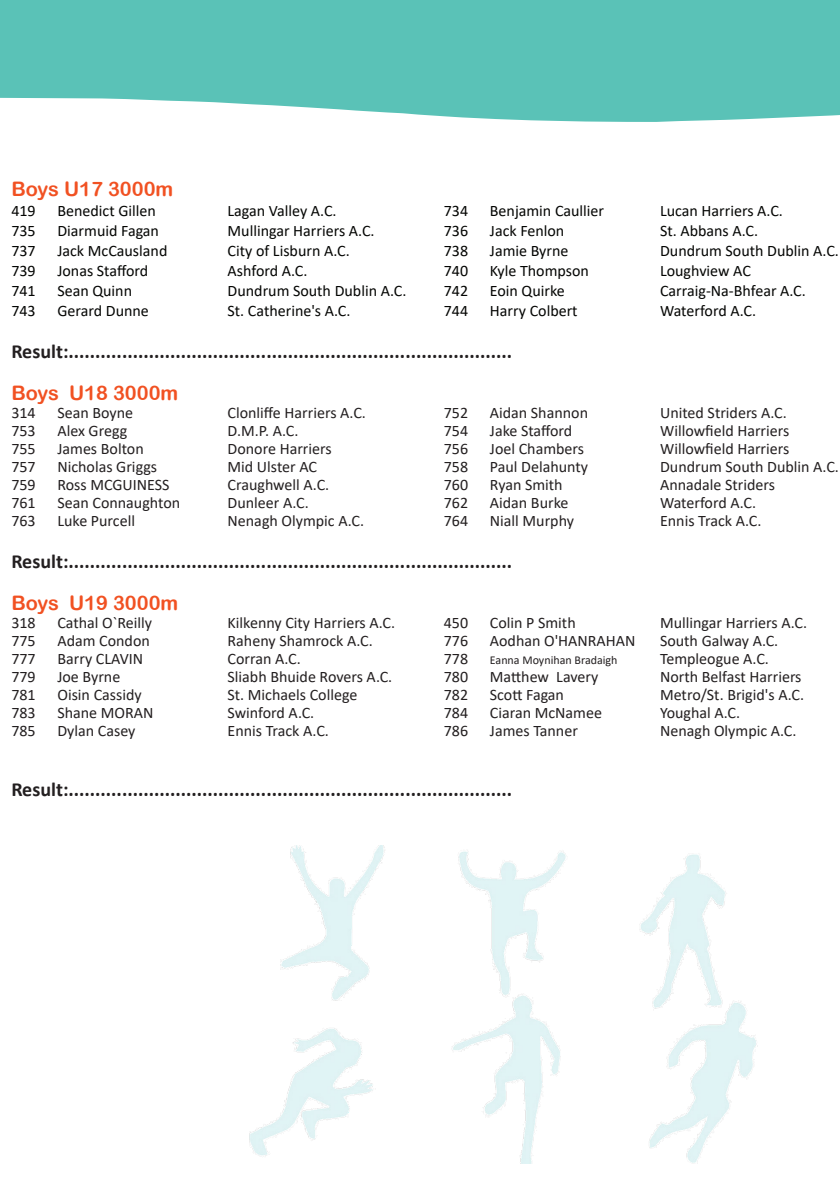
<style>
.page{position:relative;width:840px;height:1191px;background:#fff}
.page>*{position:absolute;margin:0;border:0;box-sizing:border-box;transform-origin:0 0}
.t1{font:700 20px "Calibri";color:#231f20}
.t2{font:20px "Arial Rounded MT Bold";color:#f15122}
.t3{font:16px "Calibri";color:#231f20}
.t4{font:16px "Calibri";color:#040503}
.t5{font:12px "Calibri";color:#231f20}
</style>
<div class="page">
<img style="left:249px;top:846px;width:509px;height:317px">
<svg style="left:0;top:0;width:839px;height:122px;fill:#5ac2b7"></svg>
<p class="t2" style="left:11px;top:177px;width:163px">Boys U17 3000m</p>
<p class="t4" style="left:11px;top:200px;width:26px">419</p>
<p class="t4" style="left:57px;top:200px;width:100px">Benedict Gillen</p>
<p class="t4" style="left:227px;top:200px;width:110px">Lagan Valley A.C.</p>
<p class="t4" style="left:443px;top:200px;width:26px">734</p>
<p class="t4" style="left:489px;top:200px;width:116px">Benjamin Caullier</p>
<p class="t4" style="left:659px;top:200px;width:124px">Lucan Harriers A.C.</p>
<p class="t4" style="left:11px;top:220px;width:26px">735</p>
<p class="t4" style="left:57px;top:220px;width:103px">Diarmuid Fagan</p>
<p class="t4" style="left:227px;top:220px;width:148px">Mullingar Harriers A.C.</p>
<p class="t4" style="left:443px;top:220px;width:26px">736</p>
<p class="t4" style="left:489px;top:220px;width:76px">Jack Fenlon</p>
<p class="t4" style="left:659px;top:220px;width:100px">St. Abbans A.C.</p>
<p class="t4" style="left:11px;top:240px;width:26px">737</p>
<p class="t4" style="left:57px;top:240px;width:111px">Jack McCausland</p>
<p class="t4" style="left:227px;top:240px;width:124px">City of Lisburn A.C.</p>
<p class="t4" style="left:443px;top:240px;width:26px">738</p>
<p class="t4" style="left:489px;top:240px;width:80px">Jamie Byrne</p>
<p class="t4" style="left:659px;top:240px;width:180px">Dundrum South Dublin A.C.</p>
<p class="t4" style="left:11px;top:260px;width:26px">739</p>
<p class="t4" style="left:57px;top:260px;width:92px">Jonas Stafford</p>
<p class="t4" style="left:227px;top:260px;width:81px">Ashford A.C.</p>
<p class="t4" style="left:443px;top:260px;width:26px">740</p>
<p class="t4" style="left:489px;top:260px;width:100px">Kyle Thompson</p>
<p class="t4" style="left:659px;top:260px;width:92px">Loughview AC</p>
<p class="t4" style="left:11px;top:280px;width:26px">741</p>
<p class="t4" style="left:57px;top:280px;width:76px">Sean Quinn</p>
<p class="t4" style="left:227px;top:280px;width:180px">Dundrum South Dublin A.C.</p>
<p class="t4" style="left:443px;top:280px;width:26px">742</p>
<p class="t4" style="left:489px;top:280px;width:76px">Eoin Quirke</p>
<p class="t4" style="left:659px;top:280px;width:147px">Carraig-Na-Bhfear A.C.</p>
<p class="t4" style="left:11px;top:300px;width:26px">743</p>
<p class="t4" style="left:57px;top:300px;width:93px">Gerard Dunne</p>
<p class="t4" style="left:227px;top:300px;width:124px">St. Catherine's A.C.</p>
<p class="t4" style="left:443px;top:300px;width:26px">744</p>
<p class="t4" style="left:489px;top:300px;width:89px">Harry Colbert</p>
<p class="t4" style="left:659px;top:300px;width:97px">Waterford A.C.</p>
<p class="t1" style="left:11px;top:337px;width:502px">Result:...................................................................................</p>
<p class="t2" style="left:11px;top:381px;width:168px">Boys U18 3000m</p>
<p class="t3" style="left:11px;top:402px;width:26px">314</p>
<p class="t3" style="left:57px;top:402px;width:77px">Sean Boyne</p>
<p class="t3" style="left:227px;top:402px;width:140px">Clonliffe Harriers A.C.</p>
<p class="t3" style="left:443px;top:402px;width:26px">752</p>
<p class="t3" style="left:489px;top:402px;width:100px">Aidan Shannon</p>
<p class="t3" style="left:659px;top:402px;width:128px">United Striders A.C.</p>
<p class="t3" style="left:11px;top:420px;width:26px">753</p>
<p class="t3" style="left:57px;top:420px;width:71px">Alex Gregg</p>
<p class="t3" style="left:227px;top:420px;width:72px">D.M.P. A.C.</p>
<p class="t3" style="left:443px;top:420px;width:26px">754</p>
<p class="t3" style="left:489px;top:420px;width:84px">Jake Stafford</p>
<p class="t3" style="left:659px;top:420px;width:131px">Willowfield Harriers</p>
<p class="t3" style="left:11px;top:438px;width:26px">755</p>
<p class="t3" style="left:57px;top:438px;width:88px">James Bolton</p>
<p class="t3" style="left:227px;top:438px;width:106px">Donore Harriers</p>
<p class="t3" style="left:443px;top:438px;width:26px">756</p>
<p class="t3" style="left:489px;top:438px;width:96px">Joel Chambers</p>
<p class="t3" style="left:659px;top:438px;width:131px">Willowfield Harriers</p>
<p class="t3" style="left:11px;top:456px;width:26px">757</p>
<p class="t3" style="left:57px;top:456px;width:101px">Nicholas Griggs</p>
<p class="t3" style="left:227px;top:456px;width:91px">Mid Ulster AC</p>
<p class="t3" style="left:443px;top:456px;width:26px">758</p>
<p class="t3" style="left:489px;top:456px;width:100px">Paul Delahunty</p>
<p class="t3" style="left:659px;top:456px;width:180px">Dundrum South Dublin A.C.</p>
<p class="t3" style="left:11px;top:474px;width:26px">759</p>
<p class="t3" style="left:57px;top:474px;width:114px">Ross MCGUINESS</p>
<p class="t3" style="left:227px;top:474px;width:103px">Craughwell A.C.</p>
<p class="t3" style="left:443px;top:474px;width:26px">760</p>
<p class="t3" style="left:489px;top:474px;width:74px">Ryan Smith</p>
<p class="t3" style="left:659px;top:474px;width:116px">Annadale Striders</p>
<p class="t3" style="left:11px;top:492px;width:26px">761</p>
<p class="t3" style="left:57px;top:492px;width:124px">Sean Connaughton</p>
<p class="t3" style="left:227px;top:492px;width:83px">Dunleer A.C.</p>
<p class="t3" style="left:443px;top:492px;width:26px">762</p>
<p class="t3" style="left:489px;top:492px;width:80px">Aidan Burke</p>
<p class="t3" style="left:659px;top:492px;width:97px">Waterford A.C.</p>
<p class="t3" style="left:11px;top:510px;width:26px">763</p>
<p class="t3" style="left:57px;top:510px;width:79px">Luke Purcell</p>
<p class="t3" style="left:227px;top:510px;width:138px">Nenagh Olympic A.C.</p>
<p class="t3" style="left:443px;top:510px;width:26px">764</p>
<p class="t3" style="left:489px;top:510px;width:86px">Niall Murphy</p>
<p class="t3" style="left:659px;top:510px;width:103px">Ennis Track A.C.</p>
<p class="t1" style="left:11px;top:547px;width:502px">Result:...................................................................................</p>
<p class="t2" style="left:11px;top:591px;width:168px">Boys U19 3000m</p>
<p class="t3" style="left:11px;top:612px;width:26px">318</p>
<p class="t3" style="left:57px;top:612px;width:96px">Cathal O`Reilly</p>
<p class="t3" style="left:227px;top:612px;width:169px">Kilkenny City Harriers A.C.</p>
<p class="t3" style="left:443px;top:612px;width:26px">450</p>
<p class="t3" style="left:489px;top:612px;width:87px">Colin P Smith</p>
<p class="t3" style="left:659px;top:612px;width:148px">Mullingar Harriers A.C.</p>
<p class="t3" style="left:11px;top:630px;width:26px">775</p>
<p class="t3" style="left:57px;top:630px;width:94px">Adam Condon</p>
<p class="t3" style="left:227px;top:630px;width:146px">Raheny Shamrock A.C.</p>
<p class="t3" style="left:443px;top:630px;width:26px">776</p>
<p class="t3" style="left:489px;top:630px;width:147px">Aodhan O'HANRAHAN</p>
<p class="t3" style="left:659px;top:630px;width:120px">South Galway A.C.</p>
<p class="t3" style="left:11px;top:648px;width:26px">777</p>
<p class="t3" style="left:57px;top:648px;width:87px">Barry CLAVIN</p>
<p class="t3" style="left:227px;top:648px;width:75px">Corran A.C.</p>
<p class="t3" style="left:443px;top:648px;width:26px">778</p>
<p class="t5" style="left:489px;top:652px;width:129px">Eanna Moynihan Bradaigh</p>
<p class="t3" style="left:659px;top:648px;width:110px">Templeogue A.C.</p>
<p class="t3" style="left:11px;top:666px;width:26px">779</p>
<p class="t3" style="left:57px;top:666px;width:64px">Joe Byrne</p>
<p class="t3" style="left:227px;top:666px;width:166px">Sliabh Bhuide Rovers A.C.</p>
<p class="t3" style="left:443px;top:666px;width:26px">780</p>
<p class="t3" style="left:489px;top:666px;width:110px">Matthew Lavery</p>
<p class="t3" style="left:659px;top:666px;width:143px">North Belfast Harriers</p>
<p class="t3" style="left:11px;top:684px;width:26px">781</p>
<p class="t3" style="left:57px;top:684px;width:86px">Oisin Cassidy</p>
<p class="t3" style="left:227px;top:684px;width:131px">St. Michaels College</p>
<p class="t3" style="left:443px;top:684px;width:26px">782</p>
<p class="t3" style="left:489px;top:684px;width:76px">Scott Fagan</p>
<p class="t3" style="left:659px;top:684px;width:145px">Metro/St. Brigid's A.C.</p>
<p class="t3" style="left:11px;top:702px;width:26px">783</p>
<p class="t3" style="left:57px;top:702px;width:97px">Shane MORAN</p>
<p class="t3" style="left:227px;top:702px;width:88px">Swinford A.C.</p>
<p class="t3" style="left:443px;top:702px;width:26px">784</p>
<p class="t3" style="left:489px;top:702px;width:113px">Ciaran McNamee</p>
<p class="t3" style="left:659px;top:702px;width:81px">Youghal A.C.</p>
<p class="t3" style="left:11px;top:720px;width:26px">785</p>
<p class="t3" style="left:57px;top:720px;width:80px">Dylan Casey</p>
<p class="t3" style="left:227px;top:720px;width:103px">Ennis Track A.C.</p>
<p class="t3" style="left:443px;top:720px;width:26px">786</p>
<p class="t3" style="left:489px;top:720px;width:89px">James Tanner</p>
<p class="t3" style="left:659px;top:720px;width:138px">Nenagh Olympic A.C.</p>
<p class="t1" style="left:11px;top:775px;width:502px">Result:...................................................................................</p>
</div>
